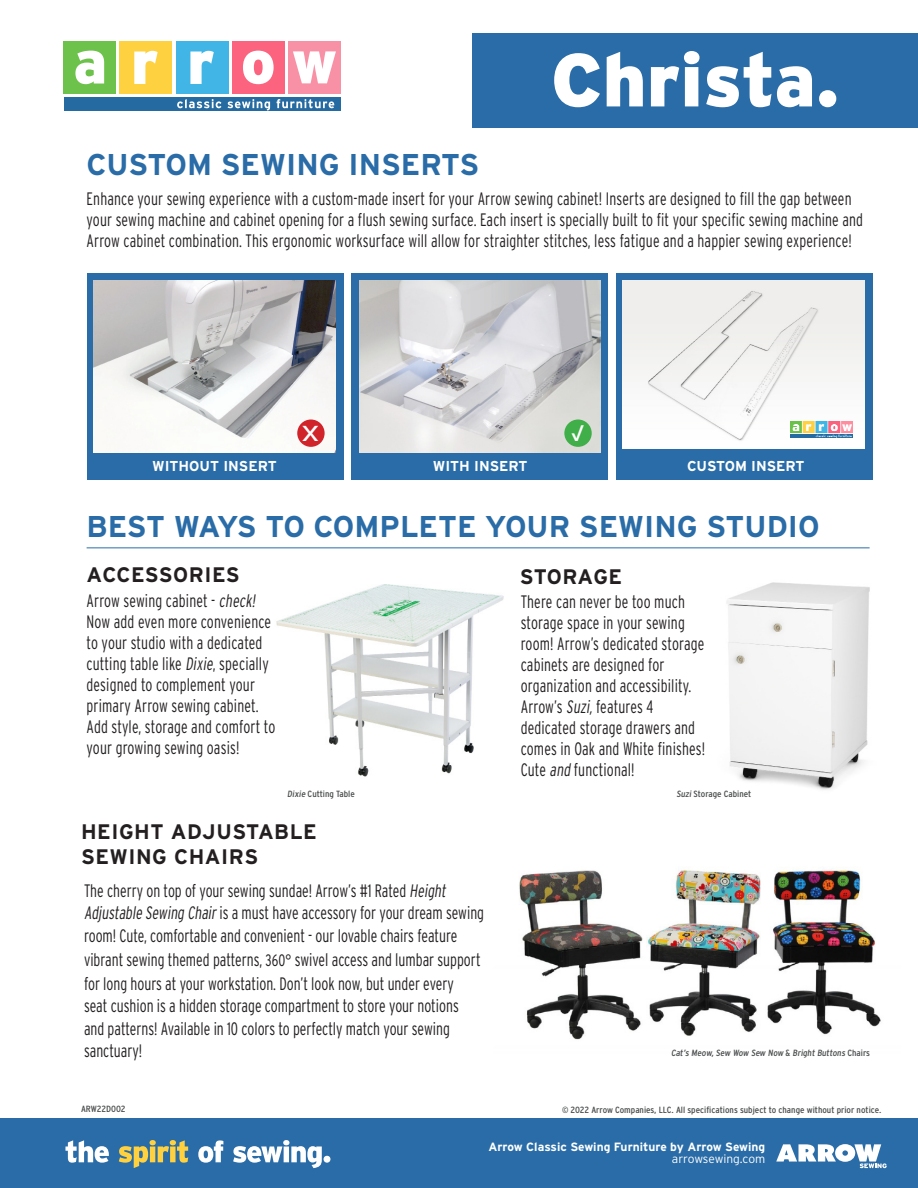
<style>
.page{position:relative;width:918px;height:1188px;background:#fff}
.page>*{position:absolute;margin:0;border:0;box-sizing:border-box;transform-origin:0 0}
.t1{font:900 75px "Interstate";color:#fff}
.t2{font:700 30px "Interstate";color:#296ca7}
.t3{font:22.5px "Interstate";color:#fff}
.t4{font:700 21px/25.2px "Interstate";letter-spacing:.025em;color:#231f20}
.t5{font:700 21px "Interstate";letter-spacing:.005em;color:#231f20}
.t6{font:700 21px "Dienstag";color:#fff}
.t7{font:300 18px/21px "Interstate Condensed";letter-spacing:.005em;color:#231f20;scale:.86 1}
.t8{font:700 14.4px "Interstate";color:#fff}
.t9{font:700 12px "Interstate";color:#fff}
.t10{font:300 12px "Interstate";letter-spacing:-.005em;color:#fff}
.t11{font:9px "Interstate Condensed";color:#4b4d4e;scale:1.1 1}
.s1{font-size:16.5px}
</style>
<div class="page">
<div style="left:0;top:1119px;width:918px;height:69px;background:#296ca7"></div>
<div style="left:472px;top:34px;width:446px;height:94px;background:#296ca7"></div>
<img style="left:726px;top:582px;width:144px;height:208px">
<img style="left:276px;top:584px;width:228px;height:193px">
<hr style="left:87px;top:547px;width:783px;height:1px;background:#296ca7">
<img style="left:519px;top:867px;width:362px;height:173px">
<div style="left:616px;top:274px;width:257px;height:206px;background:#296ca7"></div>
<div style="left:87px;top:274px;width:256px;height:206px;background:#296ca7"></div>
<div style="left:351px;top:274px;width:257px;height:206px;background:#296ca7"></div>
<img style="left:94px;top:280px;width:241px;height:172px">
<img style="left:359px;top:280px;width:242px;height:172px">
<img style="left:623px;top:280px;width:241px;height:168px">
<div style="left:297px;top:420px;width:28px;height:27px;background:#d1232a;border-radius:50%"></div>
<div style="left:564px;top:420px;width:28px;height:27px;background:#40ae49;border-radius:50%"></div>
<img style="left:790px;top:422px;width:63px;height:16px">
<svg style="left:776px;top:1144px;width:111px;height:24px"></svg>
<svg style="left:65px;top:1140px;width:44px;height:23px"></svg>
<svg style="left:119px;top:1140px;width:69px;height:28px"></svg>
<svg style="left:198px;top:1140px;width:25px;height:23px"></svg>
<svg style="left:233px;top:1140px;width:89px;height:28px"></svg>
<div style="left:324px;top:1156px;width:6px;height:7px;background:#fff;border-radius:50%"></div>
<div style="left:64px;top:98px;width:277px;height:13px;background:#256ba2"></div>
<div style="left:64px;top:41px;width:52px;height:53px;background:#6cc24a"></div>
<svg style="left:75px;top:51px;width:29px;height:33px"></svg>
<div style="left:120px;top:41px;width:52px;height:53px;background:#fed141"></div>
<svg style="left:134px;top:51px;width:24px;height:33px"></svg>
<div style="left:176px;top:41px;width:52px;height:53px;background:#41b6e6"></div>
<svg style="left:190px;top:51px;width:24px;height:33px"></svg>
<div style="left:232px;top:41px;width:53px;height:53px;background:#fb637e"></div>
<svg style="left:243px;top:51px;width:31px;height:33px"></svg>
<svg style="left:177px;top:99px;width:44px;height:9px"></svg>
<svg style="left:228px;top:99px;width:42px;height:12px"></svg>
<svg style="left:277px;top:99px;width:57px;height:9px"></svg>
<div style="left:288px;top:41px;width:53px;height:53px;background:#f891a5"></div>
<svg style="left:293px;top:51px;width:43px;height:32px"></svg>
<p class="t1" style="left:551px;top:37px;width:290px">Christa.</p>
<p class="t2" style="left:87px;top:148px;width:394px">CUSTOM SEWING INSERTS</p>
<p class="t7" style="left:87px;top:188px;width:905px">Enhance your sewing experience with a custom-made insert for your Arrow sewing cabinet! Inserts are designed to fill the gap between your sewing machine and cabinet opening for a flush sewing surface. Each insert is specially built to fit your specific sewing machine and<br>Arrow cabinet combination. This ergonomic worksurface will allow for straighter stitches, less fatigue and a happier sewing experience!</p>
<p class="t6" style="left:303px;top:419px;width:17px">X</p>
<p class="t3" style="left:571px;top:421px;width:15px">√</p>
<p class="t8" style="left:152px;top:458px;width:126px">WITHOUT INSERT</p>
<p class="t8" style="left:433px;top:458px;width:96px">WITH INSERT</p>
<p class="t8" style="left:687px;top:458px;width:119px">CUSTOM INSERT</p>
<p class="t2" style="left:87px;top:510px;width:735px">BEST WAYS TO COMPLETE YOUR SEWING STUDIO</p>
<p class="t4" style="left:87px;top:562px;width:155px">ACCESSORIES</p>
<p class="t7" style="left:87px;top:590px;width:221px">Arrow sewing cabinet - check!<br>Now add even more convenience to your studio with a dedicated cutting table like Dixie, specially designed to complement your primary Arrow sewing cabinet.<br>Add style, storage and comfort to your growing sewing oasis!</p>
<p class="t5" style="left:520px;top:565px;width:104px">STORAGE</p>
<p class="t7" style="left:521px;top:591px;width:216px">There can never be too much storage space in your sewing room! Arrow’s dedicated storage cabinets are designed for organization and accessibility.<br>Arrow’s Suzi,features 4 dedicated storage drawers and comes in Oak and White finishes!<br>Cute and functional!</p>
<p class="t11" style="left:287px;top:789px;width:63px">Dixie Cutting Table</p>
<p class="t11" style="left:677px;top:789px;width:70px">Suzi Storage Cabinet</p>
<p class="t4" style="left:81px;top:819px;width:237px">HEIGHT ADJUSTABLE<br>SEWING CHAIRS</p>
<p class="t7" style="left:84px;top:879px;width:467px;line-height:23px">The cherry on top of your sewing sundae! Arrow’s #1 Rated Height Adjustable Sewing Chairis a must have accessory for your dream sewing room! Cute, comfortable and convenient - our lovable chairs feature vibrant sewing themed patterns, <span class="s1">360°</span> swivel access and lumbar support for long hours at your workstation. Don’t look now, but under every<br>seat cushion is a hidden storage compartment to store your notions<br>and patterns! Available in 10 colors to perfectly match your sewing sanctuary!</p>
<p class="t11" style="left:671px;top:1048px;width:182px">Cat’s Meow, Sew Wow Sew Now &amp; Bright Buttons Chairs</p>
<p class="t11" style="left:81px;top:1104px;width:42px">ARW22D002</p>
<p class="t11" style="left:562px;top:1105px;width:292px">© 2022 Arrow Companies, LLC. All specifications subject to change without prior notice.</p>
<p class="t9" style="left:488px;top:1140px;width:278px">Arrow Classic Sewing Furniture by Arrow Sewing</p>
<p class="t10" style="left:672px;top:1152px;width:95px">arrowsewing.com</p>
</div>
